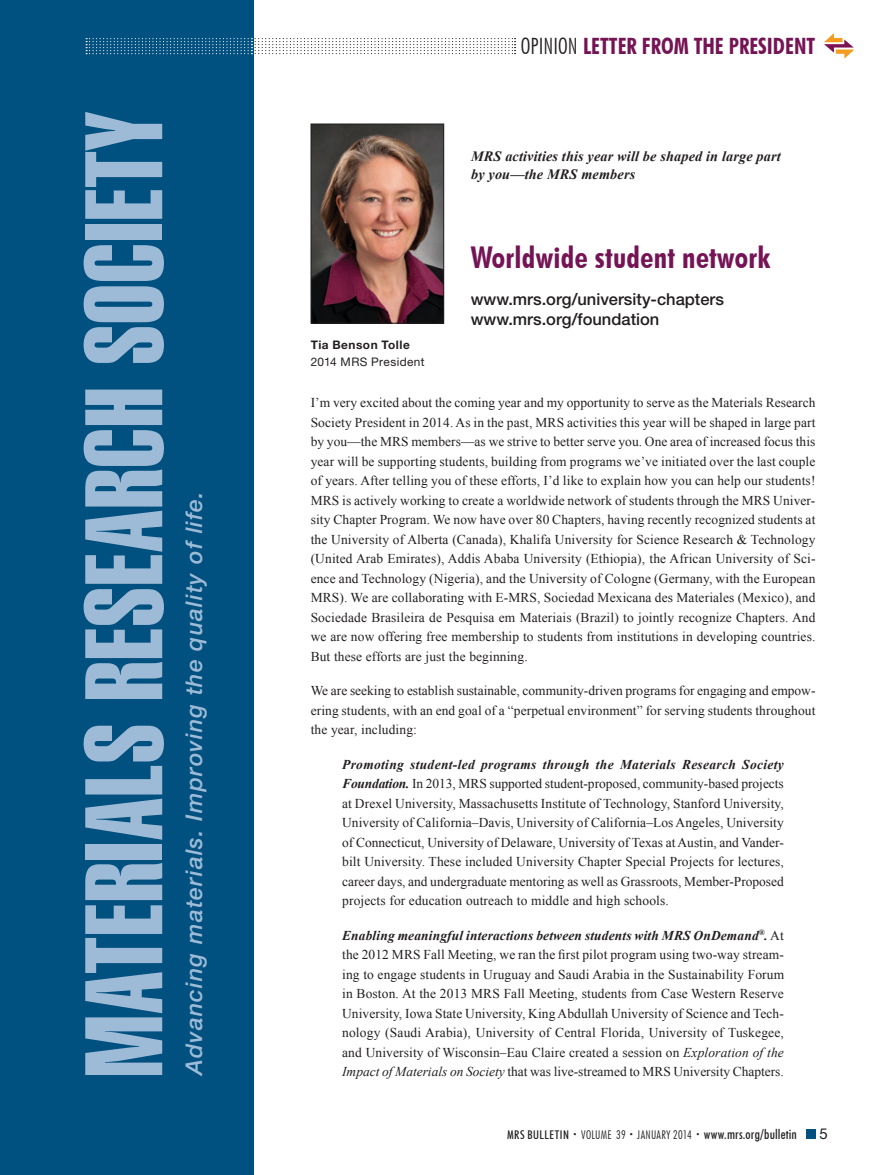
<style>
.page{position:relative;width:878px;height:1175px;background:#fff}
.page>*{position:absolute;margin:0;border:0;box-sizing:border-box;transform-origin:0 0}
.t1{font:106.8px "Swiss 911 BT Extra Compressed";letter-spacing:.01em;color:#9dbbd7}
.t2{font:700 condensed 30px "Futura BT";letter-spacing:.01em;color:#751455}
.t3{font:italic 500 23.1px "Helvetica Neue LT Std";letter-spacing:.05em;color:#9dbbd7}
.t4{font:700 condensed 22.5px "Futura BT";color:#751455}
.t5{font:500 16.5px/19.8px "Helvetica Neue LT Std";color:#231f20}
.t6{font:15px "Helvetica Neue LT Std";color:#231f20}
.t7{font:italic 700 14.25px/18px "Times New Roman";letter-spacing:.01em;color:#231f20}
.t8{font:13.5px/19.5px "Times New Roman";letter-spacing:.01em;color:#231f20;text-align:justify}
.t9{font:500 condensed 13.5px "Futura BT";letter-spacing:.01em;color:#231f20}
.t10{font:11.85px "Helvetica Neue LT Std";letter-spacing:.035em;color:#231f20}
.t11{font:700 11.85px "Helvetica Neue LT Std";letter-spacing:.04em;color:#231f20}
.s1{font-weight:300;color:#231f20}
.s2{font-weight:700;font-style:italic}
.s3{font-style:italic}
.s4{font-size:12px}
.s5{font-weight:300;font-size:7.5px}
.s6{font-weight:300;font-size:12px}
</style>
<div class="page">
<div style="left:806px;top:1130px;width:9px;height:8px;background:#005080"></div>
<svg style="left:824px;top:33px;width:30px;height:26px"></svg>
<div style="left:0;top:0;width:254px;height:1174px;background:#005080"></div>
<img style="left:312px;top:126px;width:130px;height:195px">
<div style="left:310px;top:124px;width:134px;height:199px;border:1px solid #231f20"></div>
<svg style="left:86px;top:38px;width:429px;height:16px"></svg>
<h1 class="t1" style="left:64px;top:1077px;width:967px;rotate:-90deg">MATERIALS RESEARCH SOCIETY</h1>
<h3 class="t3" style="left:185px;top:1075px;width:585px;rotate:-90deg">Advancing materials. Improving the quality of life.</h3>
<h3 class="t4" style="left:521px;top:32px;width:296px"><span class="s1">OPINION</span> LETTER FROM THE PRESIDENT</h3>
<p class="t7" style="left:471px;top:147px;width:311px">MRS activities this year will be shaped in large part by you—the MRS members</p>
<p class="t11" style="left:310px;top:340px;width:101px">Tia Benson Tolle</p>
<p class="t10" style="left:310px;top:355px;width:115px">2014 MRS President</p>
<h2 class="t2" style="left:470px;top:239px;width:301px">Worldwide student network</h2>
<p class="t5" style="left:470px;top:291px;width:255px">www.mrs.org/university-chapters www.mrs.org/foundation</p>
<p class="t8" style="left:310px;top:393px;width:506px">I’m very excited about the coming year and my opportunity to serve as the Materials Research Society President in 2014. As in the past, MRS activities this year will be shaped in large part by you—the MRS members—as we strive to better serve you. One area of increased focus this year will be supporting students, building from programs we’ve initiated over the last couple of years. After telling you of these efforts, I’d like to explain how you can help our students!<br>MRS is actively working to create a worldwide network of students through the MRS Univer&shy;sity Chapter Program. We now have over 80 Chapters, having recently recognized students at the University of Alberta (Canada), Khalifa University for Science Research &amp; Technology (United Arab Emirates), Addis Ababa University (Ethiopia), the African University of Sci&shy;ence and Technology (Nigeria), and the University of Cologne (Germany, with the European MRS). We are collaborating with E-MRS, Sociedad Mexicana des Materiales (Mexico), and Sociedade Brasileira de Pesquisa em Materiais (Brazil) to jointly recognize Chapters. And we are now offering free membership to students from institutions in developing countries.<br>But these efforts are just the beginning.</p>
<p class="t8" style="left:310px;top:680px;width:506px">We are seeking to establish sustainable, community-driven programs for engaging and empow&shy;ering students, with an end goal of a “perpetual environment” for serving students throughout the year, including:</p>
<p class="t8" style="left:342px;top:754px;width:443px"><span class="s2">Promoting student-led programs through the Materials Research Society Foundation.</span> In 2013, MRS supported student-proposed, community-based projects at Drexel University, Massachusetts Institute of Technology, Stanford University, University of California–Davis, University of California–Los Angeles, University of Connecticut, University of Delaware, University of Texas at Austin, and Vander&shy;bilt University. These included University Chapter Special Projects for lectures, career days, and undergraduate mentoring as well as Grassroots, Member-Proposed projects for education outreach to middle and high schools.</p>
<p class="t8" style="left:342px;top:925px;width:443px"><span class="s2">Enabling meaningful interactions between students with MRS OnDemand</span><sup>®</sup><span class="s2">.</span> At the 2012 MRS Fall Meeting, we ran the rst pilot program using two-way stream&shy;ing to engage students in Uruguay and Saudi Arabia in the Sustainability Forum in Boston. At the 2013 MRS Fall Meeting, students from Case Western Reserve University, Iowa State University, King Abdullah University of Science and Tech&shy;nology (Saudi Arabia), University of Central Florida, University of Tuskegee, and University of Wisconsin–Eau Claire created a session on <span class="s3">Exploration of the Impact of Materials on Society</span> that was live-streamed to MRS University Chapters.</p>
<p class="t9" style="left:507px;top:1126px;width:291px"><span class="s4">MRS BULLETIN</span> <span class="s5">•</span> <span class="s6">VOLUME 39</span> <span class="s5">•</span> <span class="s6">JANUARY 2014</span> <span class="s5">•</span> www.mrs.org/bulletin</p>
<p class="t6" style="left:819px;top:1125px;width:10px">5</p>
</div>
